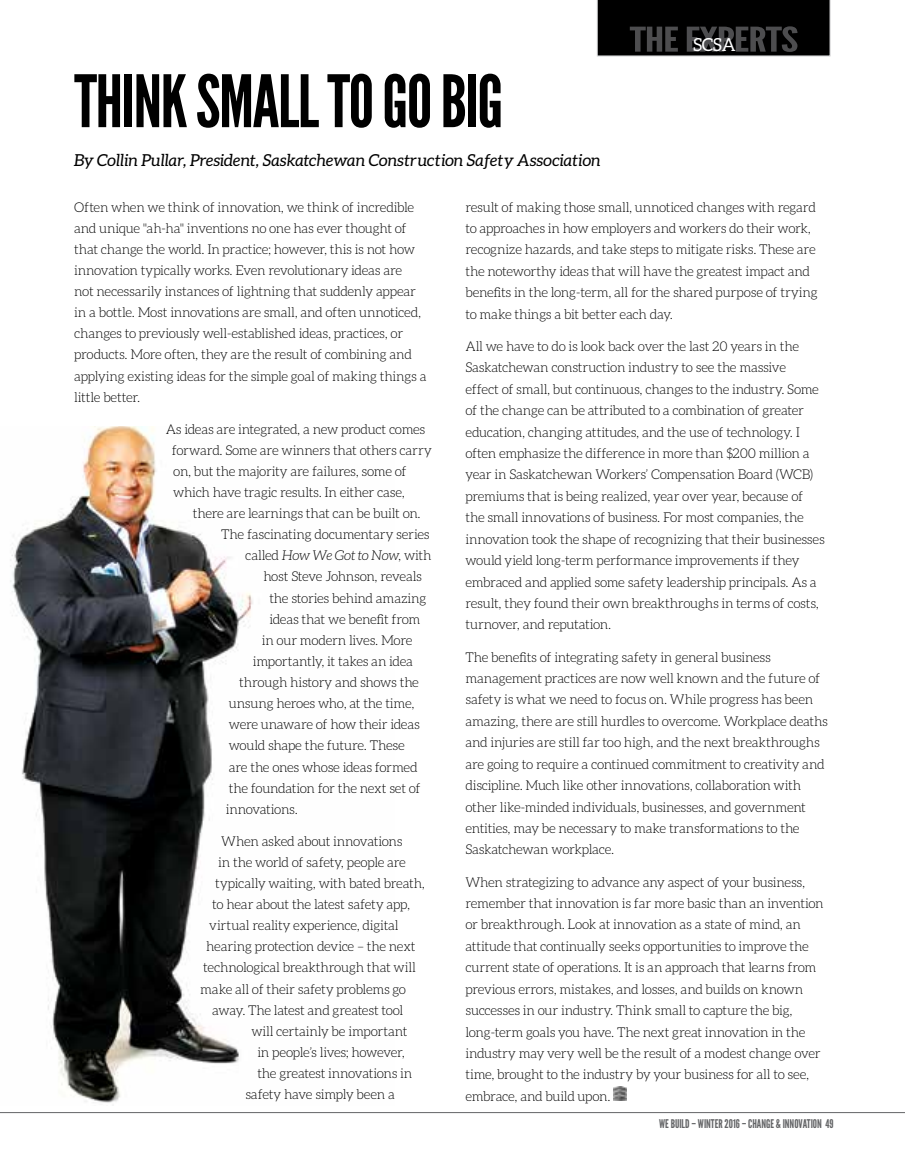
<style>
.page{position:relative;width:905px;height:1175px;background:#fff}
.page>*{position:absolute;margin:0;border:0;box-sizing:border-box;transform-origin:0 0}
.t1{font:72px "League Gothic";letter-spacing:-.02em;color:#000}
.t2{font:34.05px "League Gothic";letter-spacing:-.02em;color:#4d4d4f;scale:1.5 1}
.t3{font:18px "Aleo";color:#fff}
.t4{font:italic 16.5px "Aleo";color:#000}
.t5{font:300 13.5px/21.5px "Aleo";letter-spacing:-.02em;color:#000}
.t6{font:italic 300 13.5px "Aleo";letter-spacing:-.035em;color:#000}
.t7{font:12px "League Gothic";color:#636466}
.s1{font-style:normal}
</style>
<div class="page">
<hr style="left:0;top:1112px;width:904px;height:1px;background:#636466">
<div style="left:597px;top:0;width:233px;height:56px;background:#000"></div>
<img style="left:10px;top:426px;width:243px;height:677px">
<img style="left:613px;top:1086px;width:13px;height:14px">
<h2 class="t2" style="left:629px;top:19px;width:114px">THE EXPERTS</h2>
<h3 class="t3" style="left:693px;top:34px;width:44px">SCSA</h3>
<h1 class="t1" style="left:74px;top:59px;width:425px">THINK SMALL TO GO BIG</h1>
<p class="t4" style="left:74px;top:151px;width:528px">By Collin Pullar, President, Saskatchewan Construction Safety Association</p>
<p class="t5" style="left:74px;top:196px;width:354px">Often when we think of innovation, we think of incredible and unique "ah-ha" inventions no one has ever thought of that change the world. In practice; however, this is not how innovation typically works. Even revolutionary ideas are<br>not necessarily instances of lightning that suddenly appear in a bottle. Most innovations are small, and often unnoticed, changes to previously well-established ideas, practices, or products. More often, they are the result of combining and applying existing ideas for the simple goal of making things a little better.</p>
<p class="t5" style="left:172px;top:418px;width:261px;text-indent:-6px">As ideas are integrated, a new product comes forward. Some are winners that others carry on, but the majority are failures, some of which have tragic results. In either case,</p>
<p class="t5" style="left:193px;top:502px;width:229px">there are learnings that can be built on.</p>
<p class="t5" style="left:221px;top:523px;width:210px">The fascinating documentary series</p>
<p class="t6" style="left:245px;top:548px;width:188px"><span class="s1">called</span> How We Got to Now<span class="s1">, with</span></p>
<p class="t5" style="left:263px;top:566px;width:160px">host Steve Johnson, reveals</p>
<p class="t5" style="left:269px;top:587px;width:158px">the stories behind amazing</p>
<p class="t5" style="left:269px;top:608px;width:153px">ideas that we benefit from</p>
<p class="t5" style="left:262px;top:629px;width:152px">in our modern lives. More</p>
<p class="t5" style="left:253px;top:650px;width:162px">importantly, it takes an idea</p>
<p class="t5" style="left:239px;top:671px;width:181px">through history and shows the</p>
<p class="t5" style="left:229px;top:692px;width:187px">unsung heroes who, at the time,</p>
<p class="t5" style="left:229px;top:714px;width:192px">were unaware of how their ideas</p>
<p class="t5" style="left:229px;top:735px;width:177px">would shape the future. These</p>
<p class="t5" style="left:229px;top:756px;width:190px">are the ones whose ideas formed</p>
<p class="t5" style="left:229px;top:777px;width:193px">the foundation for the next set of</p>
<p class="t5" style="left:226px;top:798px;width:74px">innovations.</p>
<p class="t5" style="left:221px;top:830px;width:183px">When asked about innovations</p>
<p class="t5" style="left:218px;top:851px;width:189px">in the world of safety, people are</p>
<p class="t5" style="left:215px;top:872px;width:211px">typically waiting, with bated breath,</p>
<p class="t5" style="left:212px;top:893px;width:199px">to hear about the latest safety app,</p>
<p class="t5" style="left:209px;top:914px;width:191px">virtual reality experience, digital</p>
<p class="t5" style="left:206px;top:935px;width:211px">hearing protection device – the next</p>
<p class="t5" style="left:203px;top:957px;width:214px">technological breakthrough that will</p>
<p class="t5" style="left:200px;top:978px;width:207px">make all of their safety problems go</p>
<p class="t5" style="left:212px;top:999px;width:192px">away. The latest and greatest tool</p>
<p class="t5" style="left:251px;top:1020px;width:158px">will certainly be important</p>
<p class="t5" style="left:257px;top:1041px;width:149px">in people’s lives; however,</p>
<p class="t5" style="left:257px;top:1062px;width:156px">the greatest innovations in</p>
<p class="t5" style="left:245px;top:1083px;width:151px">safety have simply been a</p>
<p class="t5" style="left:465px;top:196px;width:354px">result of making those small, unnoticed changes with regard to approaches in how employers and workers do their work, recognize hazards, and take steps to mitigate risks. These are the noteworthy ideas that will have the greatest impact and benefits in the long-term, all for the shared purpose of trying to make things a bit better each day.</p>
<p class="t5" style="left:465px;top:335px;width:361px">All we have to do is look back over the last 20 years in the Saskatchewan construction industry to see the massive<br>effect of small, but continuous, changes to the industry. Some of the change can be attributed to a combination of greater education, changing attitudes, and the use of technology. I often emphasize the difference in more than $200 million a year in Saskatchewan Workers’ Compensation Board (WCB) premiums that is being realized, year over year, because of the small innovations of business. For most companies, the innovation took the shape of recognizing that their businesses would yield long-term performance improvements if they embraced and applied some safety leadership principals. As a result, they found their own breakthroughs in terms of costs, turnover, and reputation.</p>
<p class="t5" style="left:465px;top:646px;width:364px">The benefits of integrating safety in general business management practices are now well known and the future of safety is what we need to focus on. While progress has been amazing, there are still hurdles to overcome. Workplace deaths and injuries are still far too high, and the next breakthroughs are going to require a continued commitment to creativity and discipline. Much like other innovations, collaboration with other like-minded individuals, businesses, and government entities, may be necessary to make transformations to the Saskatchewan workplace.</p>
<p class="t5" style="left:465px;top:871px;width:359px">When strategizing to advance any aspect of your business, remember that innovation is far more basic than an invention or breakthrough. Look at innovation as a state of mind, an attitude that continually seeks opportunities to improve the current state of operations. It is an approach that learns from previous errors, mistakes, and losses, and builds on known successes in our industry. Think small to capture the big, long-term goals you have. The next great innovation in the industry may very well be the result of a modest change over time, brought to the industry by your business for all to see, embrace, and build upon.</p>
<p class="t7" style="left:659px;top:1116px;width:129px">WE BUILD – WINTER 2016 – CHANGE &amp; INNOVAT</p>
<p class="t7" style="left:810px;top:1116px;width:24px">ION 49</p>
</div>
